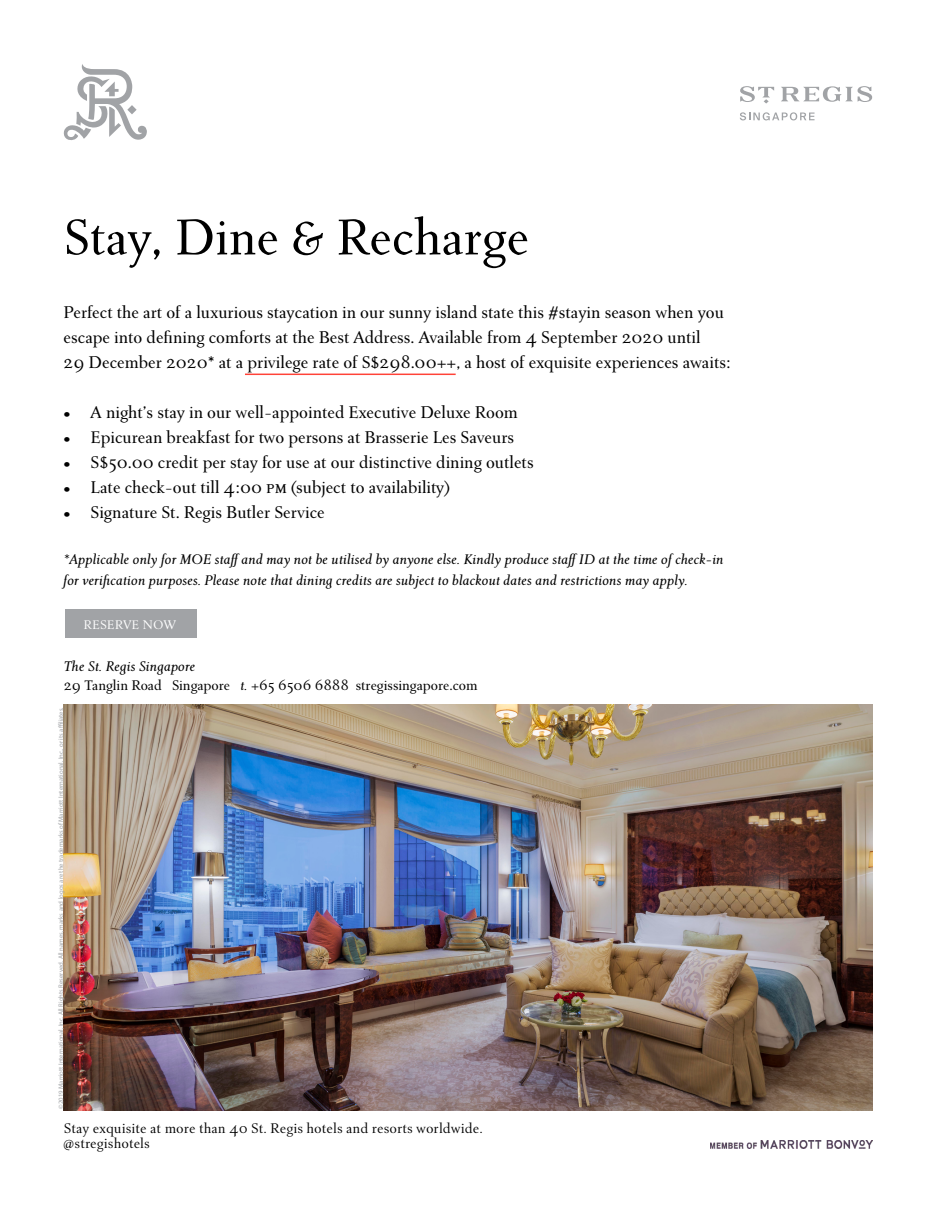
<style>
.page{position:relative;width:936px;height:1212px;background:#fff}
.page>*{position:absolute;margin:0;border:0;box-sizing:border-box;transform-origin:0 0}
.t1{font:54px "Roos St Regis Display";color:#000}
.t2{font:18.3px/25px "Roos St Regis Display";color:#000}
.t3{font:italic 15px/21px "Roos St Regis Display";color:#000}
.t4{font:15px/19.5px "Roos St Regis Display";color:#000}
.t5{font:15px/15px "Roos St Regis Text";color:#000}
.t6{font:13.5px "Roos St Regis Text";color:#fff}
.t7{font:6.6px "Myriad Pro";color:#a1a3a6}
.s1{font-style:italic}
</style>
<div class="page">
<svg style="left:64px;top:64px;width:83px;height:76px"></svg>
<img style="left:64px;top:705px;width:808px;height:405px">
<svg style="left:740px;top:112px;width:74px;height:8px"></svg>
<svg style="left:740px;top:86px;width:132px;height:18px"></svg>
<img style="left:710px;top:1140px;width:162px;height:8px">
<hr style="left:245px;top:374px;width:210px;height:1px;background:#ff4338">
<div style="left:65px;top:609px;width:131px;height:29px;background:#a1a3a6"></div>
<h1 class="t1" style="left:64px;top:206px;width:467px">Stay, Dine &amp; Recharge</h1>
<p class="t2" style="left:64px;top:300px;width:668px">Perfect the art of a luxurious staycation in our sunny island state this #stayin season when you escape into defining comforts at the Best Address. Available from 4 September 2020 until<br>29 December 2020* at a privilege rate of S$298.00++, a host of exquisite experiences awaits:</p>
<p class="t2" style="left:64px;top:400px;width:455px">• A night’s stay in our well-appointed Executive Deluxe Room</p>
<p class="t2" style="left:64px;top:425px;width:452px">• Epicurean breakfast for two persons at Brasserie Les Saveurs</p>
<p class="t2" style="left:64px;top:450px;width:471px">• S$50.00 credit per stay for use at our distinctive dining outlets</p>
<p class="t2" style="left:64px;top:475px;width:387px">• Late check-out till 4:00 pm (subject to availability)</p>
<p class="t2" style="left:64px;top:500px;width:263px">• Signature St. Regis Butler Service</p>
<p class="t3" style="left:64px;top:549px;width:661px">*Applicable only for MOE staff and may not be utilised by anyone else. Kindly produce staff ID at the time of check-in for verification purposes. Please note that dining credits are subject to blackout dates and restrictions may apply.</p>
<p class="t6" style="left:84px;top:617px;width:94px">RESERVE NOW</p>
<p class="t4" style="left:64px;top:656px;width:415px"><span class="s1">The St. Regis Singapore<br></span>29 Tanglin Road Singapore <span class="s1">t.</span> +65 6506 6888 stregissingapore.com</p>
<p class="t7" style="left:57px;top:1109px;width:403px;rotate:-90deg">©2019 Marriott International, Inc. All Rights Reserved. All names, marks and logos are the trademarks of Marriott International, Inc., or its affiliates.</p>
<p class="t5" style="left:63px;top:1121px;width:421px">Stay exquisite at more than 40 St. Regis hotels and resorts worldwide. @stregishotels</p>
</div>
